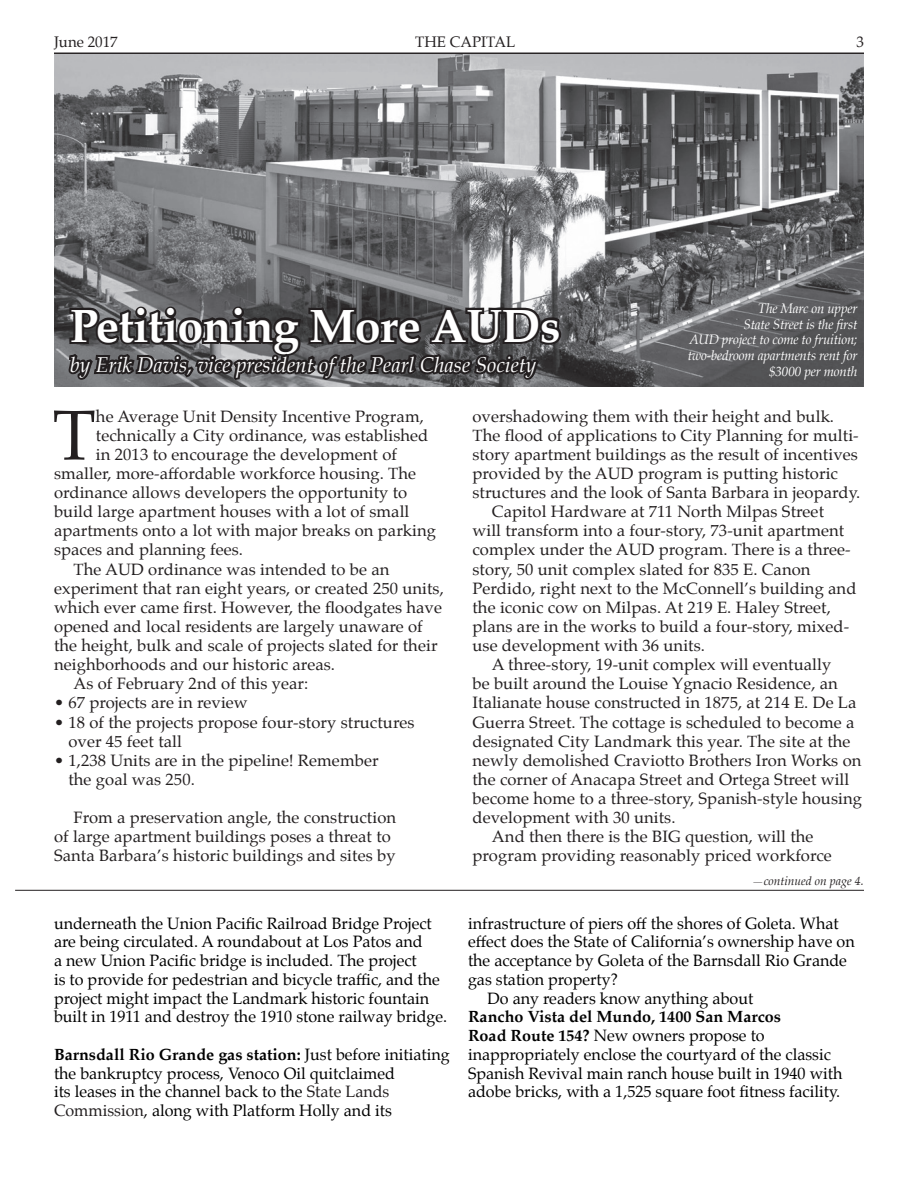
<style>
.page{position:relative;width:918px;height:1188px;background:#fff}
.page>*{position:absolute;margin:0;border:0;box-sizing:border-box;transform-origin:0 0}
.t1{font:70.95px "Palatino";color:#231f20}
.t2{font:700 46.5px "Palatino";letter-spacing:-.015em;color:#fff}
.t3{font:italic 21px "Palatino";color:#fff}
.t4{font:16.2px/19.2px "Palatino";letter-spacing:.005em;color:#231f20}
.t5{font:16.2px/18.8px "Palatino";color:#000}
.t6{font:15px "Palatino";color:#231f20}
.t7{font:italic 13.5px/15.8px "Palatino";letter-spacing:-.015em;color:#fff;text-align:right}
.t8{font:italic 12px "Palatino";color:#231f20}
.s1{font-weight:700}
.s2{color:#231f20}
</style>
<div class="page">
<img style="left:54px;top:54px;width:810px;height:333px">
<hr style="left:54px;top:52px;width:810px;height:2px;background:#231f20">
<svg style="left:65px;top:52px;width:499px;height:335px;background:#78797b"></svg>
<hr style="left:15px;top:890px;width:849px;height:1px;background:#231f20">
<p class="t6" style="left:54px;top:29px;width:65px">June 2017</p>
<p class="t6" style="left:415px;top:29px;width:101px">THE CAPITAL</p>
<p class="t6" style="left:857px;top:29px;width:9px">3</p>
<p class="t2" style="left:70px;top:286px;width:492px">Petitioning More AUDs</p>
<p class="t3" style="left:70px;top:347px;width:468px">by Erik Davis, vice president of the Pearl Chase Society</p>
<p class="t7" style="left:688px;top:300px;width:171px">The Marc on upper<br>State Street is the first<br>AUD project to come to fruition; two-bedroom apartments rent for $3000 per month</p>
<p class="t1" style="left:53px;top:377px;width:45px">T</p>
<p class="t4" style="left:96px;top:406px;width:329px">he Average Unit Density Incentive Program,</p>
<p class="t4" style="left:96px;top:425px;width:334px">technically a City ordinance, was established</p>
<p class="t4" style="left:96px;top:445px;width:303px">in 2013 to encourage the development of</p>
<p class="t4" style="left:54px;top:464px;width:364px">smaller, more-affordable workforce housing. The</p>
<p class="t4" style="left:54px;top:483px;width:355px">ordinance allows developers the opportunity to</p>
<p class="t4" style="left:54px;top:502px;width:357px">build large apartment houses with a lot of small</p>
<p class="t4" style="left:54px;top:521px;width:384px">apartments onto a lot with major breaks on parking</p>
<p class="t4" style="left:54px;top:540px;width:191px">spaces and planning fees.</p>
<p class="t4" style="left:54px;top:559px;width:391px;text-indent:19px">The AUD ordinance was intended to be an experiment that ran eight years, or created 250 units, which ever came first. However, the floodgates have opened and local residents are largely unaware of the height, bulk and scale of projects slated for their neighborhoods and our historic areas.</p>
<p class="t4" style="left:73px;top:674px;width:236px">As of February 2nd of this year:</p>
<p class="t4" style="left:54px;top:693px;width:195px">• 67 projects are in review</p>
<p class="t4" style="left:68px;top:712px;width:348px;text-indent:-14px">• 18 of the projects propose four-story structures over 45 feet tall</p>
<p class="t4" style="left:68px;top:751px;width:312px;text-indent:-14px">• 1,238 Units are in the pipeline! Remember the goal was 250.</p>
<p class="t4" style="left:54px;top:808px;width:344px;text-indent:19px">From a preservation angle, the construction of large apartment buildings poses a threat to<br>Santa Barbara’s historic buildings and sites by</p>
<p class="t5" style="left:54px;top:914px;width:395px">underneath the Union Pacific Railroad Bridge Project are being circulated. A roundabout at Los Patos and<br>a new Union Pacific bridge is included. The project<br>is to provide for pedestrian and bicycle traffic, and the project might impact the Landmark historic fountain built in 1911 and destroy the 1910 stone railway bridge.</p>
<p class="t5" style="left:54px;top:1045px;width:397px"><span class="s1">Barnsdall Rio Grande gas station:</span> Just before initiating the bankruptcy process, Venoco Oil quitclaimed<br>its leases in the channel back to the <span class="s2">State Lands Commission</span>, along with Platform Holly and its</p>
<p class="t4" style="left:472px;top:406px;width:389px">overshadowing them with their height and bulk.<br>The flood of applications to City Planning for multi&shy;story apartment buildings as the result of incentives provided by the AUD program is putting historic structures and the look of Santa Barbara in jeopardy.</p>
<p class="t4" style="left:472px;top:502px;width:386px;text-indent:19px">Capitol Hardware at 711 North Milpas Street will transform into a four-story, 73-unit apartment complex under the AUD program. There is a three&shy;story, 50 unit complex slated for 835 E. Canon Perdido, right next to the McConnell’s building and the iconic cow on Milpas. At 219 E. Haley Street, plans are in the works to build a four-story, mixed&shy;use development with 36 units.</p>
<p class="t4" style="left:472px;top:655px;width:391px;text-indent:19px">A three-story, 19-unit complex will eventually<br>be built around the Louise Ygnacio Residence, an Italianate house constructed in 1875, at 214 E. De La Guerra Street. The cottage is scheduled to become a designated City Landmark this year. The site at the newly demolished Craviotto Brothers Iron Works on the corner of Anacapa Street and Ortega Street will become home to a three-story, Spanish-style housing development with 30 units.</p>
<p class="t4" style="left:472px;top:827px;width:361px;text-align:center">And then there is the BIG question, will the program providing reasonably priced workforce</p>
<p class="t8" style="left:752px;top:870px;width:114px">—continued on page 4.</p>
<p class="t5" style="left:468px;top:914px;width:388px">infrastructure of piers off the shores of Goleta. What effect does the State of California’s ownership have on the acceptance by Goleta of the Barnsdall Rio Grande gas station property?</p>
<p class="t5" style="left:468px;top:989px;width:376px;text-indent:19px">Do any readers know anything about<br><span class="s1">Rancho Vista del Mundo, 1400 San Marcos<br>Road Route 154?</span> New owners propose to inappropriately enclose the courtyard of the classic Spanish Revival main ranch house built in 1940 with adobe bricks, with a 1,525 square foot fitness facility.</p>
</div>
